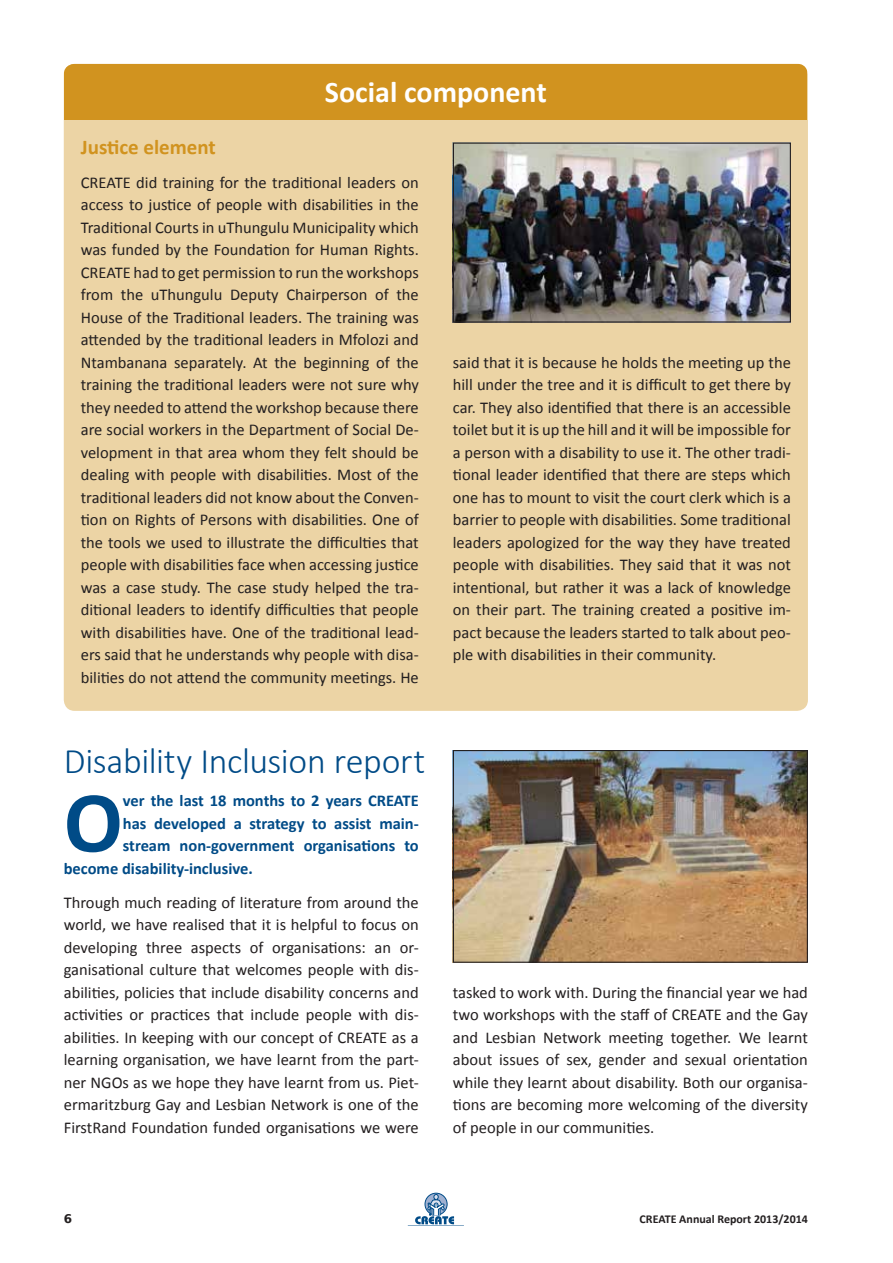
<style>
.page{position:relative;width:893px;height:1263px;background:#fff}
.page>*{position:absolute;margin:0;border:0;box-sizing:border-box;transform-origin:0 0}
.t1{font:700 87.45px "Calibri";color:#004b87}
.t2{font:300 36px "Calibri";letter-spacing:-.01em;color:#004b87}
.t3{font:700 30px "Calibri";color:#fff}
.t4{font:700 21px "Calibri";color:#d1931f}
.t5{font:16.5px/22.5px "Calibri";color:#231f20;text-align:justify}
.t6{font:700 16.5px "Calibri";color:#004b87}
.t7{font:700 12px "Calibri";color:#231f20}
.t8{font:700 12px "DejaVu Sans";color:#231f20}
</style>
<div class="page">
<div style="left:425px;top:1193px;width:22px;height:22px;border:1px solid #004b87;border-radius:50%"></div>
<svg style="left:415px;top:1194px;width:39px;height:30px"></svg>
<div style="left:64px;top:64px;width:744px;height:647px;background:#ecd4a5;border-radius:11px"></div>
<div style="left:65px;top:65px;width:742px;height:55px;background:#d1931f"></div>
<img style="left:455px;top:752px;width:351px;height:209px">
<div style="left:453px;top:750px;width:355px;height:213px;border:1px solid #231f20"></div>
<img style="left:455px;top:145px;width:334px;height:176px">
<div style="left:453px;top:143px;width:338px;height:180px;border:1px solid #231f20"></div>
<h3 class="t3" style="left:325px;top:73px;width:223px">Social component</h3>
<p class="t4" style="left:81px;top:133px;width:137px">Justice element</p>
<p class="t5" style="left:81px;top:171px;width:340px">CREATE did training for the traditional leaders on access to justice of people with disabilities in the Traditional Courts in uThungulu Municipality which was funded by the Foundation for Human Rights.<br>CREATE had to get permission to run the workshops from the uThungulu Deputy Chairperson of the House of the Traditional leaders. The training was attended by the traditional leaders in Mfolozi and Ntambanana separately. At the beginning of the training the traditional leaders were not sure why they needed to attend the workshop because there are social workers in the Department of Social De&shy;velopment in that area whom they felt should be dealing with people with disabilities. Most of the traditional leaders did not know about the Conven&shy;tion on Rights of Persons with disabilities. One of the tools we used to illustrate the difficulties that people with disabilities face when accessing justice was a case study. The case study helped the tra&shy;ditional leaders to identify difficulties that people with disabilities have. One of the traditional lead&shy;ers said that he understands why people with disa&shy;bilities do not attend the community meetings. He</p>
<h2 class="t2" style="left:64px;top:738px;width:363px">Disability Inclusion report</h2>
<h1 class="t1" style="left:64px;top:766px;width:61px">O</h1>
<p class="t6" style="left:123px;top:790px;width:297px">ver the last 18 months to 2 years CREATE</p>
<p class="t6" style="left:123px;top:813px;width:297px">has developed a strategy to assist main-</p>
<p class="t6" style="left:123px;top:835px;width:297px">stream non-government organisations to</p>
<p class="t6" style="left:64px;top:858px;width:190px">become disability-inclusive.</p>
<p class="t5" style="left:64px;top:891px;width:357px">Through much reading of literature from around the world, we have realised that it is helpful to focus on developing three aspects of organisations: an or&shy;ganisational culture that welcomes people with dis&shy;abilities, policies that include disability concerns and activities or practices that include people with dis&shy;abilities. In keeping with our concept of CREATE as a learning organisation, we have learnt from the part&shy;ner NGOs as we hope they have learnt from us. Piet&shy;ermaritzburg Gay and Lesbian Network is one of the FirstRand Foundation funded organisations we were</p>
<p class="t5" style="left:453px;top:351px;width:340px">said that it is because he holds the meeting up the hill under the tree and it is difficult to get there by car. They also identified that there is an accessible toilet but it is up the hill and it will be impossible for a person with a disability to use it. The other tradi&shy;tional leader identified that there are steps which one has to mount to visit the court clerk which is a barrier to people with disabilities. Some traditional leaders apologized for the way they have treated people with disabilities. They said that it was not intentional, but rather it was a lack of knowledge on their part. The training created a positive im&shy;pact because the leaders started to talk about peo&shy;ple with disabilities in their community.</p>
<p class="t5" style="left:453px;top:981px;width:357px">tasked to work with. During the financial year we had two workshops with the staff of CREATE and the Gay and Lesbian Network meeting together. We learnt about issues of sex, gender and sexual orientation while they learnt about disability. Both our organisa&shy;tions are becoming more welcoming of the diversity of people in our communities.</p>
<p class="t8" style="left:64px;top:1208px;width:10px">6</p>
<p class="t7" style="left:640px;top:1211px;width:170px">CREATE Annual Report 2013/2014</p>
</div>
